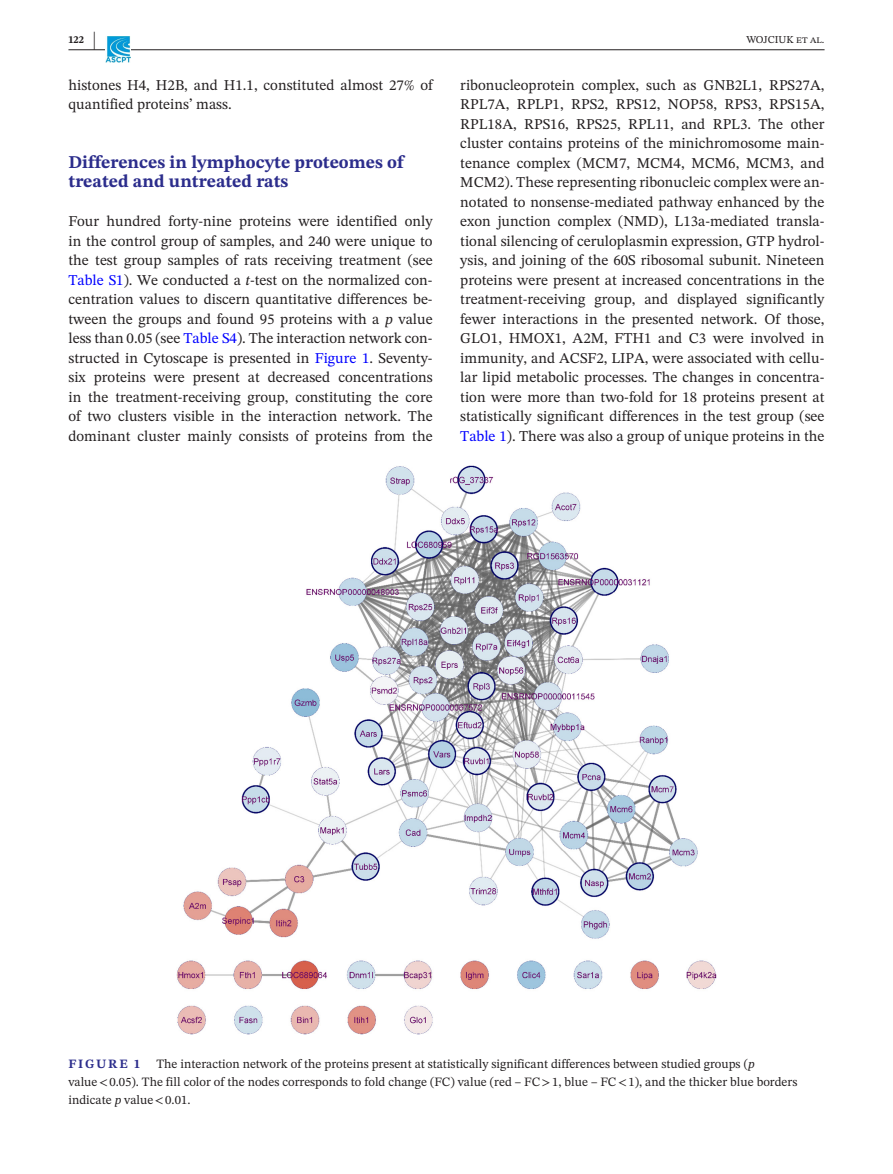
<style>
.page{position:relative;width:893px;height:1174px;background:#fff}
.page>*{position:absolute;margin:0;border:0;box-sizing:border-box;transform-origin:0 0}
.t1{font:700 18px/19.5px "STIX Two Text";color:#2c2d8c}
.t2{font:15px/19.5px "STIX Two Text";color:#231f20;text-align:justify}
.t3{font:12.75px/18px "STIX Two Text";color:#231f20}
.t4{font:700 12.75px "STIX Two Text";letter-spacing:.14em;color:#2c2d8c}
.t5{font:10.5px "STIX Two Text";color:#231f20}
.t6{font:700 10.5px "STIX Two Text";color:#231f20}
.s1{font-size:21px}
.s2{color:#00f}
.s3{font-style:italic}
.s4{font-family:"STIX"}
</style>
<div class="page">
<hr style="left:68px;top:49px;width:756px;height:1px;background:#231f20">
<img style="left:105px;top:37px;width:26px;height:25px">
<img style="left:176px;top:465px;width:540px;height:569px">
<p class="t6" style="left:68px;top:32px;width:29px">122 <span class="s1">|</span></p>
<p class="t5" style="left:746px;top:32px;width:80px">WOJCIUK et al.</p>
<p class="t2" style="left:68px;top:75px;width:366px">histones H4, H2B, and H1.1, constituted almost 27% of quantified proteins’ mass.</p>
<p class="t2" style="left:460px;top:75px;width:366px">ribonucleoprotein complex, such as GNB2L1, RPS27A, RPL7A, RPLP1, RPS2, RPS12, NOP58, RPS3, RPS15A, RPL18A, RPS16, RPS25, RPL11, and RPL3. The other cluster contains proteins of the minichromosome main&shy;tenance complex (MCM7, MCM4, MCM6, MCM3, and MCM2). These representing ribonucleic complex were an&shy;notated to nonsense-mediated pathway enhanced by the exon junction complex (NMD), L13a-mediated transla&shy;tional silencing of ceruloplasmin expression, GTP hydrol&shy;ysis, and joining of the 60S ribosomal subunit. Nineteen proteins were present at increased concentrations in the treatment-receiving group, and displayed significantly fewer interactions in the presented network. Of those, GLO1, HMOX1, A2M, FTH1 and C3 were involved in immunity, and ACSF2, LIPA, were associated with cellu&shy;lar lipid metabolic processes. The changes in concentra&shy;tion were more than two-fold for 18 proteins present at statistically significant differences in the test group (see <span class="s2">Table 1</span>). There was also a group of unique proteins in the</p>
<p class="t1" style="left:68px;top:152px;width:337px">Differences in lymphocyte proteomes of treated and untreated rats</p>
<p class="t2" style="left:68px;top:211px;width:366px">Four hundred forty-nine proteins were identified only in the control group of samples, and 240 were unique to the test group samples of rats receiving treatment (see <span class="s2">Table S1</span>). We conducted a <span class="s3">t</span>-test on the normalized con&shy;centration values to discern quantitative differences be&shy;tween the groups and found 95 proteins with a <span class="s3">p</span> value less than 0.05 (see <span class="s2">Table S4</span>). The interaction network con&shy;structed in Cytoscape is presented in <span class="s2">Figure 1</span>. Seventy&shy;six proteins were present at decreased concentrations in the treatment-receiving group, constituting the core of two clusters visible in the interaction network. The dominant cluster mainly consists of proteins from the</p>
<p class="t3" style="left:68px;top:1054px;width:730px;text-indent:88px">The interaction network of the proteins present at statistically significant differences between studied groups (<span class="s3">p </span>value<span class="s4">&lt;</span>0.05). The fill color of the nodes corresponds to fold change (FC) value (red – FC<span class="s4">&gt;</span>1, blue – FC<span class="s4">&lt;</span>1), and the thicker blue borders indicate <span class="s3">p</span> value<span class="s4">&lt;</span>0.01.</p>
<p class="t4" style="left:68px;top:1054px;width:73px">FIGURE 1</p>
</div>
